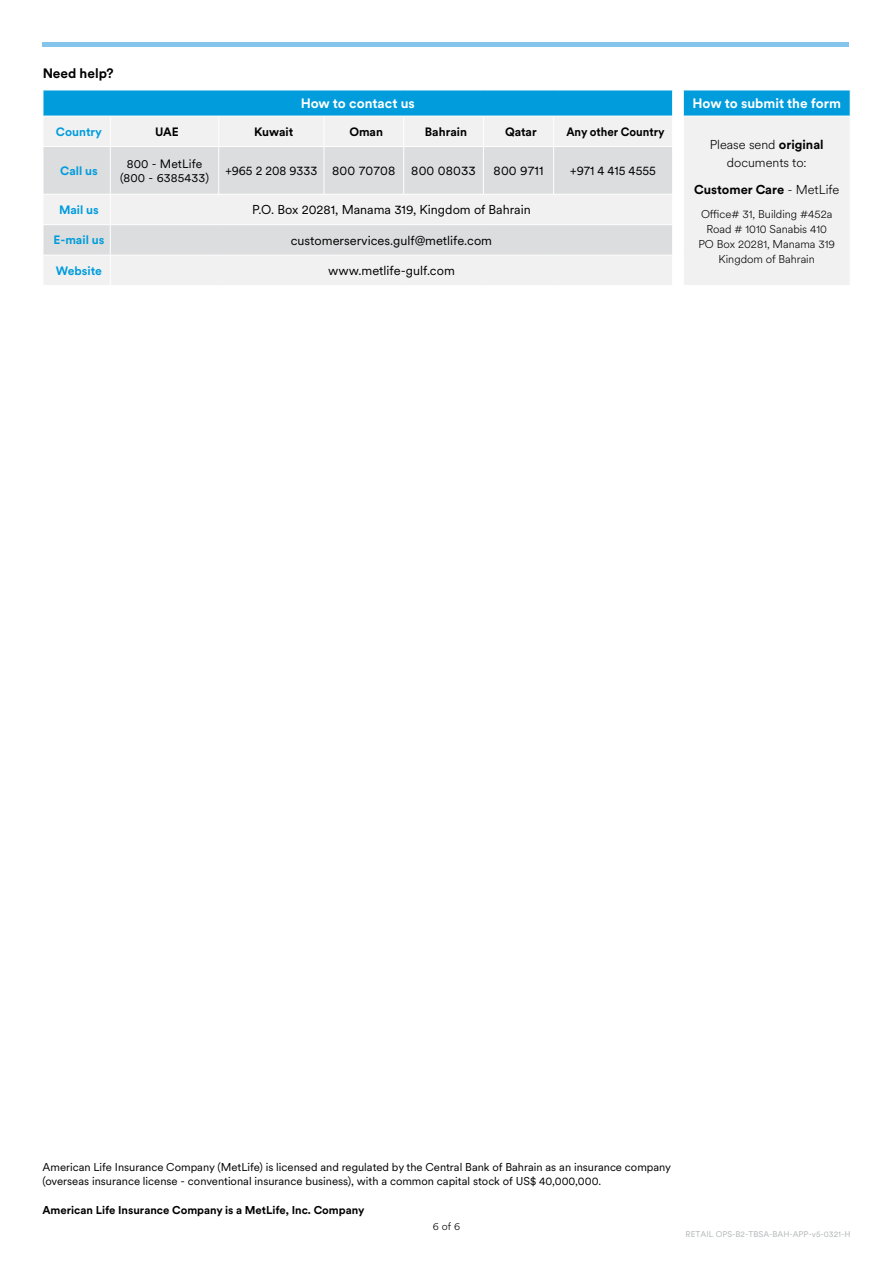
<style>
.page{position:relative;width:893px;height:1263px;background:#fff}
.page>*{position:absolute;margin:0;border:0;box-sizing:border-box;transform-origin:0 0}
.t1{font:700 13.5px "Met Life Circular";color:#fff}
.t2{font:700 13.5px "Met Life Circular";color:#000}
.t3{font:12.75px "Met Life Circular";color:#000}
.t4{font:300 12.75px/18.5px "Met Life Circular";color:#000;text-align:center}
.t5{font:12.75px "Met Life Circular";color:#000;scale:.95 1}
.t6{font:700 12.75px "Met Life Circular";color:#000}
.t7{font:12.75px "Met Life Circular";color:#000;scale:.96 1}
.t8{font:700 12px "Met Life Circular";color:#009cdc}
.t9{font:700 12px "Met Life Circular";color:#000}
.t10{font:12px/14.4px "Met Life Circular";letter-spacing:.01em;color:#000;text-align:center}
.t11{font:700 12px "Met Life Circular";color:#000;scale:.95 1}
.t12{font:11.25px/13.5px "Met Life Circular";color:#000}
.t13{font:300 11.25px/15px "Met Life Circular";color:#000;text-align:center}
.t14{font:700 11.25px "Met Life Circular";color:#000}
.t15{font:300 10.5px "Met Life Circular";color:#000}
.t16{font:8.25px "Met Life Circular";color:#b1b4b6}
.s1{font-weight:700}
.s2{font-weight:300}
</style>
<div class="page">
<hr style="left:43px;top:43px;width:806px;height:4px;background:#85c4eb">
<div style="left:44px;top:117px;width:806px;height:168px;background:#f1f1f2"></div>
<svg style="left:44px;top:147px;width:628px;height:108px;fill:#dcddde"></svg>
<hr style="left:219px;top:146px;width:105px;height:1px;background:#fff">
<hr style="left:110px;top:116px;width:1px;height:30px;background:#fff">
<hr style="left:218px;top:116px;width:1px;height:30px;background:#fff">
<hr style="left:324px;top:116px;width:1px;height:30px;background:#fff">
<hr style="left:403px;top:116px;width:1px;height:30px;background:#fff">
<hr style="left:683px;top:116px;width:1px;height:30px;background:#fff">
<svg style="left:43px;top:90px;width:808px;height:26px;background:#0da1dd"></svg>
<hr style="left:43px;top:146px;width:67px;height:1px;background:#fff">
<hr style="left:110px;top:147px;width:1px;height:47px;background:#fff">
<hr style="left:218px;top:147px;width:1px;height:47px;background:#fff">
<hr style="left:110px;top:146px;width:109px;height:1px;background:#fff">
<hr style="left:324px;top:147px;width:1px;height:47px;background:#fff">
<hr style="left:324px;top:146px;width:80px;height:1px;background:#fff">
<hr style="left:403px;top:147px;width:1px;height:47px;background:#fff">
<hr style="left:483px;top:147px;width:1px;height:47px;background:#fff">
<hr style="left:553px;top:147px;width:1px;height:47px;background:#fff">
<hr style="left:672px;top:147px;width:1px;height:47px;background:#fff">
<hr style="left:683px;top:147px;width:1px;height:47px;background:#fff">
<hr style="left:404px;top:146px;width:79px;height:1px;background:#fff">
<hr style="left:43px;top:194px;width:67px;height:1px;background:#fff">
<svg style="left:110px;top:195px;width:1px;height:29px"></svg>
<hr style="left:110px;top:194px;width:109px;height:1px;background:#fff">
<hr style="left:324px;top:194px;width:80px;height:1px;background:#fff">
<hr style="left:404px;top:194px;width:79px;height:1px;background:#fff">
<hr style="left:483px;top:194px;width:71px;height:1px;background:#fff">
<hr style="left:554px;top:194px;width:119px;height:1px;background:#fff">
<hr style="left:219px;top:194px;width:105px;height:1px;background:#fff">
<hr style="left:43px;top:224px;width:68px;height:1px;background:#fff">
<hr style="left:110px;top:225px;width:1px;height:30px;background:#fff">
<hr style="left:110px;top:255px;width:1px;height:30px;background:#fff">
<hr style="left:111px;top:224px;width:108px;height:1px;background:#fff">
<hr style="left:219px;top:224px;width:105px;height:1px;background:#fff">
<hr style="left:324px;top:224px;width:80px;height:1px;background:#fff">
<hr style="left:404px;top:224px;width:79px;height:1px;background:#fff">
<hr style="left:483px;top:224px;width:71px;height:1px;background:#fff">
<hr style="left:554px;top:224px;width:118px;height:1px;background:#fff">
<hr style="left:672px;top:225px;width:1px;height:30px;background:#fff">
<hr style="left:683px;top:225px;width:1px;height:30px;background:#fff">
<hr style="left:672px;top:255px;width:1px;height:30px;background:#fff">
<hr style="left:683px;top:255px;width:1px;height:30px;background:#fff">
<svg style="left:672px;top:194px;width:12px;height:31px"></svg>
<hr style="left:43px;top:255px;width:68px;height:1px;background:#fff">
<hr style="left:111px;top:255px;width:108px;height:1px;background:#fff">
<hr style="left:219px;top:255px;width:105px;height:1px;background:#fff">
<hr style="left:324px;top:255px;width:80px;height:1px;background:#fff">
<hr style="left:404px;top:255px;width:79px;height:1px;background:#fff">
<hr style="left:483px;top:255px;width:71px;height:1px;background:#fff">
<hr style="left:554px;top:255px;width:118px;height:1px;background:#fff">
<hr style="left:483px;top:116px;width:1px;height:30px;background:#fff">
<hr style="left:483px;top:146px;width:71px;height:1px;background:#fff">
<hr style="left:553px;top:116px;width:1px;height:30px;background:#fff">
<hr style="left:672px;top:116px;width:1px;height:30px;background:#fff">
<hr style="left:554px;top:146px;width:119px;height:1px;background:#fff">
<p class="t2" style="left:43px;top:64px;width:73px">Need help?</p>
<p class="t1" style="left:301px;top:94px;width:116px">How to contact us</p>
<p class="t1" style="left:692px;top:94px;width:150px">How to submit the form</p>
<p class="t8" style="left:56px;top:123px;width:48px">Country</p>
<p class="t9" style="left:155px;top:123px;width:25px">UAE</p>
<p class="t9" style="left:254px;top:123px;width:41px">Kuwait</p>
<p class="t9" style="left:349px;top:123px;width:35px">Oman</p>
<p class="t9" style="left:425px;top:123px;width:44px">Bahrain</p>
<p class="t9" style="left:505px;top:123px;width:33px">Qatar</p>
<p class="t11" style="left:566px;top:123px;width:105px">Any other Country</p>
<p class="t8" style="left:60px;top:162px;width:39px">Call us</p>
<p class="t10" style="left:120px;top:156px;width:90px">800 - MetLife (800 - 6385433)</p>
<p class="t5" style="left:225px;top:162px;width:265px">+965 2 208 9333 800 70708 800 08033</p>
<p class="t3" style="left:494px;top:162px;width:51px">800 9711</p>
<p class="t7" style="left:570px;top:162px;width:91px">+971 4 415 4555</p>
<p class="t8" style="left:59px;top:201px;width:41px">Mail us</p>
<p class="t3" style="left:252px;top:201px;width:280px">P.O. Box 20281, Manama 319, Kingdom of Bahrain</p>
<p class="t8" style="left:54px;top:232px;width:52px">E-mail us</p>
<p class="t3" style="left:291px;top:232px;width:203px">customerservices.gulf@metlife.com</p>
<p class="t8" style="left:56px;top:262px;width:48px">Website</p>
<p class="t3" style="left:328px;top:262px;width:128px">www.metlife-gulf.com</p>
<p class="t4" style="left:710px;top:134px;width:115px">Please send <span class="s1">original </span>documents to:</p>
<p class="t6" style="left:694px;top:181px;width:147px">Customer Care <span class="s2">- MetLife</span></p>
<p class="t13" style="left:698px;top:206px;width:138px">Office# 31, Building #452a<br>Road # 1010 Sanabis 410<br>PO Box 20281, Manama 319<br>Kingdom of Bahrain</p>
<p class="t12" style="left:43px;top:1160px;width:630px">American Life Insurance Company (MetLife) is licensed and regulated by the Central Bank of Bahrain as an insurance company (overseas insurance license - conventional insurance business), with a common capital stock of US$ 40,000,000.</p>
<p class="t14" style="left:43px;top:1202px;width:323px">American Life Insurance Company is a MetLife, Inc. Company</p>
<p class="t15" style="left:433px;top:1219px;width:29px">6 of 6</p>
<p class="t16" style="left:685px;top:1229px;width:166px">RETAIL OPS-B2-TBSA-BAH-APP-v5-0321-H</p>
</div>
